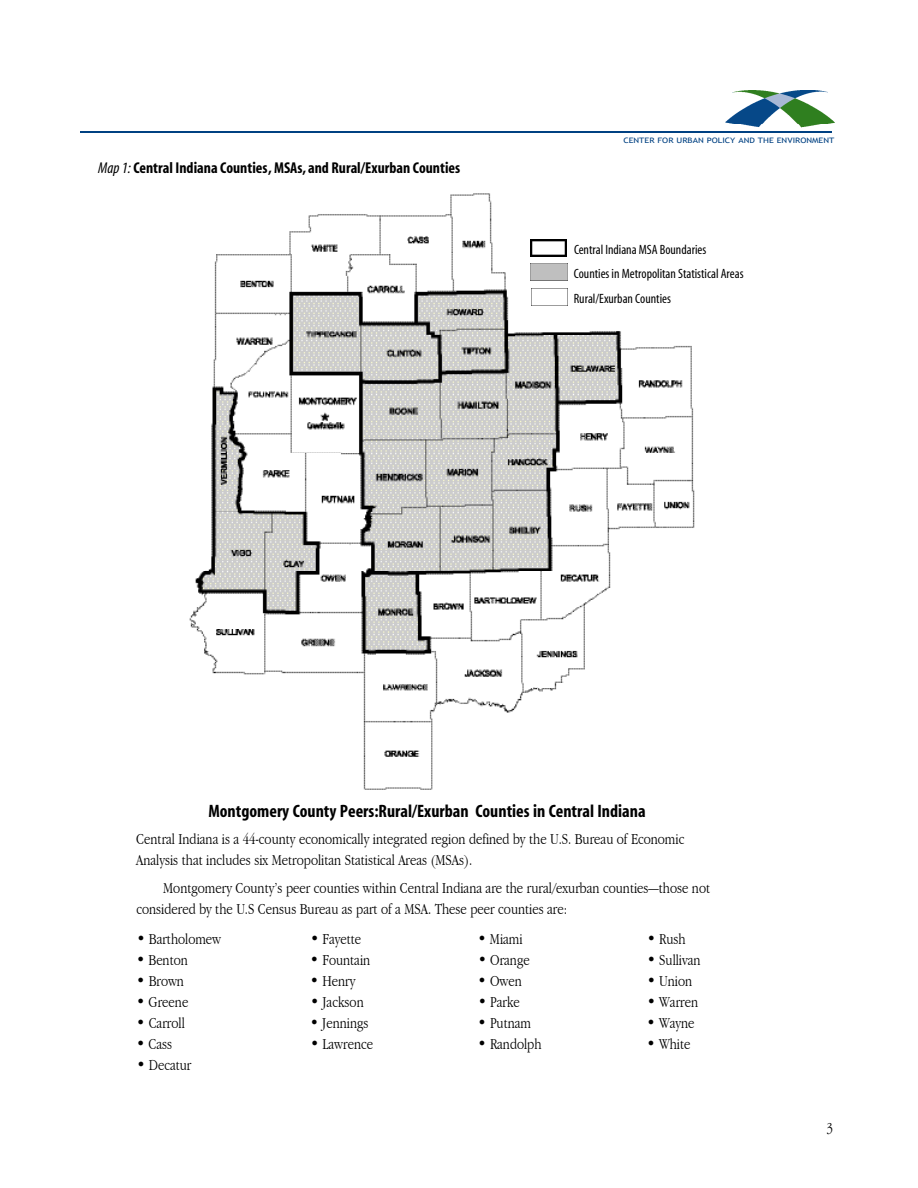
<style>
.page{position:relative;width:918px;height:1188px;background:#fff}
.page>*{position:absolute;margin:0;border:0;box-sizing:border-box;transform-origin:0 0}
.t1{font:700 condensed 18px "Myriad";color:#000}
.t2{font:300 condensed 15.75px/21px "Garamond";color:#000}
.t3{font:700 condensed 15.75px "Myriad";color:#000}
.t4{font:condensed 13.5px/24.3px "Myriad";color:#000}
.t5{font:7.5px "Trebuchet MS";color:#004182;scale:1.2 1}
.s1{font-weight:400;font-style:italic}
</style>
<div class="page">
<img style="left:732px;top:91px;width:96px;height:17px">
<img style="left:722px;top:108px;width:113px;height:24px">
<hr style="left:81px;top:132px;width:751px;height:1px;background:#004182">
<img style="left:189px;top:218px;width:506px;height:572px">
<img style="left:531px;top:264px;width:36px;height:17px">
<img style="left:531px;top:288px;width:37px;height:17px">
<img style="left:530px;top:239px;width:37px;height:17px">
<div style="left:572px;top:243px;width:181px;height:66px;background:#fff"></div>
<p class="t3" style="left:98px;top:162px;width:364px"><span class="s1">Map 1:</span> Central Indiana Counties,MSAs, and Rural/Exurban Counties</p>
<p class="t5" style="left:623px;top:135px;width:177px">CENTER FOR URBAN POLICY AND THE ENVIRONMENT</p>
<p class="t4" style="left:574px;top:238px;width:171px">Central Indiana MSA Boundaries<br>Counties in Metropolitan Statistical Areas<br>Rural/Exurban Counties</p>
<p class="t1" style="left:208px;top:804px;width:439px">Montgomery County Peers:Rural/Exurban Counties in Central Indiana</p>
<p class="t2" style="left:136px;top:829px;width:550px">Central Indiana is a 44-county economically integrated region defined by the U.S. Bureau of Economic<br>Analysis that includes six Metropolitan Statistical Areas (MSAs).</p>
<p class="t2" style="left:136px;top:877px;width:575px;text-indent:27px">Montgomery County’s peer counties within Central Indiana are the rural/exurban counties—those not considered by the U.S Census Bureau as part of a MSA. These peer counties are:</p>
<p class="t2" style="left:136px;top:929px;width:86px">• Bartholomew</p>
<p class="t2" style="left:136px;top:950px;width:53px">• Benton</p>
<p class="t2" style="left:136px;top:971px;width:49px">• Brown</p>
<p class="t2" style="left:136px;top:992px;width:54px">• Greene</p>
<p class="t2" style="left:136px;top:1013px;width:50px">• Carroll</p>
<p class="t2" style="left:136px;top:1034px;width:38px">• Cass</p>
<p class="t2" style="left:136px;top:1055px;width:57px">• Decatur</p>
<p class="t2" style="left:647px;top:929px;width:41px">• Rush</p>
<p class="t2" style="left:647px;top:950px;width:55px">• Sullivan</p>
<p class="t2" style="left:647px;top:971px;width:47px">• Union</p>
<p class="t2" style="left:647px;top:992px;width:53px">• Warren</p>
<p class="t2" style="left:647px;top:1013px;width:49px">• Wayne</p>
<p class="t2" style="left:647px;top:1034px;width:45px">• White</p>
<p class="t2" style="left:310px;top:929px;width:53px">• Fayette</p>
<p class="t2" style="left:310px;top:950px;width:62px">• Fountain</p>
<p class="t2" style="left:310px;top:971px;width:47px">• Henry</p>
<p class="t2" style="left:310px;top:992px;width:55px">• Jackson</p>
<p class="t2" style="left:310px;top:1013px;width:60px">• Jennings</p>
<p class="t2" style="left:310px;top:1034px;width:65px">• Lawrence</p>
<p class="t2" style="left:478px;top:929px;width:47px">• Miami</p>
<p class="t2" style="left:478px;top:950px;width:53px">• Orange</p>
<p class="t2" style="left:478px;top:971px;width:46px">• Owen</p>
<p class="t2" style="left:478px;top:992px;width:44px">• Parke</p>
<p class="t2" style="left:478px;top:1013px;width:55px">• Putnam</p>
<p class="t2" style="left:478px;top:1034px;width:66px">• Randolph</p>
<p class="t2" style="left:827px;top:1117px;width:8px">3</p>
</div>
